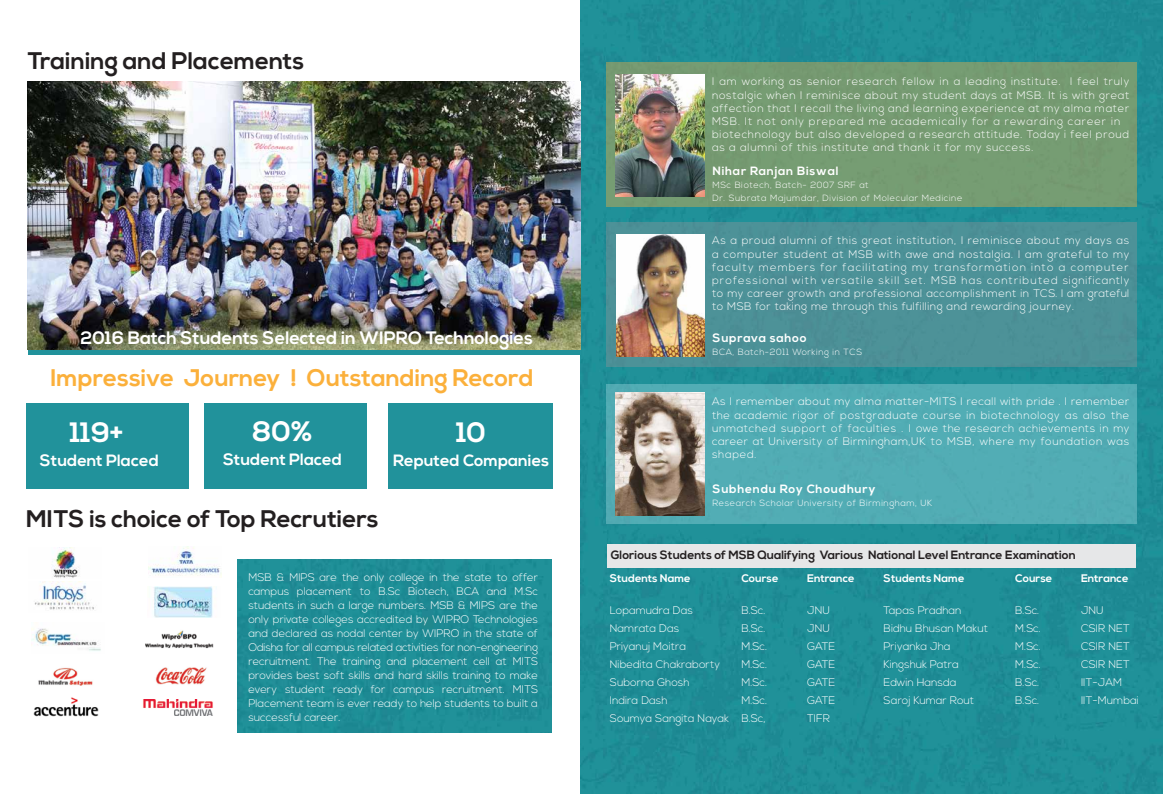
<style>
.page{position:relative;width:1163px;height:794px;background:#fff}
.page>*{position:absolute;margin:0;border:0;box-sizing:border-box;transform-origin:0 0}
.t1{font:700 28px "Nexa";color:#fff}
.t2{font:700 24px "Nexa";color:#231f20}
.t3{font:700 24px "Nexa";color:#fbb03b}
.t4{font:700 18px "Nexa";color:#fff}
.t5{font:700 16.3px "Nexa";color:#fff}
.t6{font:700 12px "Nexa";color:#231f20}
.t7{font:700 12px "Nexa";letter-spacing:.06em;color:#fff}
.t8{font:300 11px/14px "Nexa";letter-spacing:.04em;color:#fff;text-align:justify}
.t9{font:300 11px/13.2px "Nexa";letter-spacing:.06em;color:#fff}
.t10{font:300 11px "Nexa";color:#fff}
.t11{font:700 11px "Nexa";color:#fff}
.t12{font:300 9px/12.8px "Nexa";letter-spacing:.06em;color:#fff}
</style>
<div class="page">
<img style="left:33px;top:697px;width:66px;height:20px">
<div style="left:238px;top:559px;width:313px;height:173px;background:#1f8d96"></div>
<div style="left:580px;top:0;width:582px;height:794px;background:#1f8f97"></div>
<img style="left:28px;top:81px;width:552px;height:268px">
<div style="left:607px;top:544px;width:528px;height:23px;background:#e6e7e8"></div>
<img style="left:149px;top:546px;width:73px;height:31px">
<img style="left:52px;top:548px;width:28px;height:30px">
<img style="left:155px;top:667px;width:52px;height:18px">
<img style="left:32px;top:628px;width:69px;height:23px">
<img style="left:34px;top:581px;width:60px;height:29px">
<img style="left:38px;top:667px;width:55px;height:19px">
<img style="left:154px;top:586px;width:59px;height:31px">
<img style="left:145px;top:630px;width:69px;height:19px">
<div style="left:26px;top:403px;width:162px;height:86px;background:#21929b"></div>
<div style="left:205px;top:403px;width:162px;height:86px;background:#21929b"></div>
<div style="left:388px;top:403px;width:164px;height:86px;background:#21929b"></div>
<div style="left:606px;top:62px;width:530px;height:145px;background:#769c73"></div>
<div style="left:606px;top:222px;width:530px;height:145px;background:#4d9198"></div>
<div style="left:606px;top:384px;width:530px;height:140px;background:#52adb5"></div>
<img style="left:616px;top:234px;width:88px;height:122px">
<img style="left:615px;top:393px;width:89px;height:122px">
<img style="left:615px;top:74px;width:89px;height:122px">
<img style="left:143px;top:700px;width:70px;height:16px">
<h2 class="t2" style="left:28px;top:47px;width:278px">Training and Placements</h2>
<h3 class="t4" style="left:81px;top:327px;width:453px">2016 Batch Students Selected in WIPRO Technologies</h3>
<h2 class="t3" style="left:50px;top:364px;width:484px">Impressive Journey ! Outstanding Record</h2>
<h1 class="t1" style="left:70px;top:416px;width:55px">119+</h1>
<h3 class="t5" style="left:40px;top:450px;width:120px">Student Placed</h3>
<h1 class="t1" style="left:252px;top:415px;width:62px">80%</h1>
<h3 class="t5" style="left:223px;top:449px;width:120px">Student Placed</h3>
<h1 class="t1" style="left:456px;top:416px;width:31px">10</h1>
<h3 class="t5" style="left:393px;top:450px;width:157px">Reputed Companies</h3>
<h2 class="t2" style="left:26px;top:505px;width:354px">MITS is choice of Top Recrutiers</h2>
<p class="t9" style="left:712px;top:75px;width:419px">I am working as senior research fellow in a leading institute. I feel truly nostalgic when I reminisce about my student days at MSB. It is with great affection that I recall the living and learning experience at my alma mater MSB. It not only prepared me academically for a rewarding career in biotechnology but also developed a research attitude. Today i feel proud as a alumni of this institute and thank it for my success.</p>
<p class="t7" style="left:712px;top:164px;width:128px">Nihar Ranjan Biswal</p>
<p class="t12" style="left:712px;top:179px;width:251px">MSc Biotech, Batch- 2007 SRF at<br>Dr. Subrata Majumdar, Division of Molecular Medicine</p>
<p class="t8" style="left:712px;top:234px;width:419px;line-height:13.2px">As a proud alumni of this great institution, I reminisce about my days as a computer student at MSB with awe and nostalgia. I am grateful to my faculty members for facilitating my transformation into a computer professional with versatile skill set. MSB has contributed significantly to my career growth and professional accomplishment in TCS. I am grateful to MSB for taking me through this fulfilling and rewarding journey.</p>
<p class="t7" style="left:712px;top:331px;width:96px">Suprava sahoo</p>
<p class="t12" style="left:712px;top:346px;width:151px">BCA, Batch-2011 Working in TCS</p>
<p class="t8" style="left:712px;top:395px;width:419px;line-height:13.2px">As I remember about my alma matter-MITS I recall with pride . I remember the academic rigor of postgraduate course in biotechnology as also the unmatched support of faculties . I owe the research achievements in my career at University of Birmingham,UK to MSB, where my foundation was shaped.</p>
<p class="t7" style="left:712px;top:482px;width:164px">Subhendu Roy Choudhury</p>
<p class="t12" style="left:712px;top:497px;width:221px">Research Scholar University of Birmingham, UK</p>
<p class="t6" style="left:610px;top:547px;width:466px">Glorious Students of MSB Qualifying Various National Level Entrance Examination</p>
<p class="t8" style="left:248px;top:570px;width:291px">MSB &amp; MIPS are the only college in the state to offer campus placement to B.Sc Biotech, BCA and M.Sc students in such a large numbers. MSB &amp; MIPS are the only private colleges accredited by WIPRO Technologies and declared as nodal center by WIPRO in the state of Odisha for all campus related activities for non-engineering recruitment. The training and placement cell at MITS provides best soft skills and hard skills training to make every student ready for campus recruitment. MITS Placement team is ever ready to help students to built a successful career.</p>
<p class="t11" style="left:609px;top:572px;width:82px">Students Name</p>
<p class="t11" style="left:741px;top:572px;width:38px">Course</p>
<p class="t11" style="left:807px;top:572px;width:49px">Entrance</p>
<p class="t10" style="left:609px;top:604px;width:85px">Lopamudra Das</p>
<p class="t8" style="left:741px;top:604px;width:26px">B.Sc.</p>
<p class="t8" style="left:807px;top:604px;width:24px">JNU</p>
<p class="t10" style="left:609px;top:622px;width:71px">Namrata Das</p>
<p class="t8" style="left:741px;top:622px;width:26px">B.Sc.</p>
<p class="t8" style="left:807px;top:622px;width:24px">JNU</p>
<p class="t10" style="left:609px;top:640px;width:78px">Priyanuj Moitra</p>
<p class="t8" style="left:741px;top:640px;width:27px">M.Sc.</p>
<p class="t8" style="left:807px;top:640px;width:30px">GATE</p>
<p class="t10" style="left:609px;top:658px;width:112px">Nibedita Chakraborty</p>
<p class="t8" style="left:741px;top:658px;width:27px">M.Sc.</p>
<p class="t8" style="left:807px;top:658px;width:30px">GATE</p>
<p class="t10" style="left:609px;top:676px;width:81px">Suborna Ghosh</p>
<p class="t8" style="left:741px;top:676px;width:27px">M.Sc.</p>
<p class="t8" style="left:807px;top:676px;width:30px">GATE</p>
<p class="t10" style="left:609px;top:694px;width:59px">Indira Dash</p>
<p class="t8" style="left:741px;top:694px;width:27px">M.Sc.</p>
<p class="t8" style="left:807px;top:694px;width:30px">GATE</p>
<p class="t10" style="left:609px;top:712px;width:157px">Soumya Sangita Nayak B.Sc,</p>
<p class="t8" style="left:807px;top:712px;width:24px">TIFR</p>
<p class="t11" style="left:883px;top:572px;width:82px">Students Name</p>
<p class="t11" style="left:1015px;top:572px;width:38px">Course</p>
<p class="t11" style="left:1080px;top:572px;width:49px">Entrance</p>
<p class="t10" style="left:883px;top:604px;width:79px">Tapas Pradhan</p>
<p class="t8" style="left:1015px;top:604px;width:26px">B.Sc.</p>
<p class="t8" style="left:1080px;top:604px;width:24px">JNU</p>
<p class="t10" style="left:883px;top:622px;width:106px">Bidhu Bhusan Makut</p>
<p class="t8" style="left:1015px;top:622px;width:27px">M.Sc.</p>
<p class="t8" style="left:1080px;top:622px;width:50px">CSIR NET</p>
<p class="t10" style="left:883px;top:640px;width:68px">Priyanka Jha</p>
<p class="t8" style="left:1015px;top:640px;width:27px">M.Sc.</p>
<p class="t8" style="left:1080px;top:640px;width:50px">CSIR NET</p>
<p class="t10" style="left:883px;top:658px;width:77px">Kingshuk Patra</p>
<p class="t8" style="left:1015px;top:658px;width:27px">M.Sc.</p>
<p class="t8" style="left:1080px;top:658px;width:50px">CSIR NET</p>
<p class="t10" style="left:883px;top:676px;width:74px">Edwin Hansda</p>
<p class="t8" style="left:1015px;top:676px;width:26px">B.Sc.</p>
<p class="t8" style="left:1080px;top:676px;width:42px">IIT-JAM</p>
<p class="t10" style="left:883px;top:694px;width:92px">Saroj Kumar Rout</p>
<p class="t8" style="left:1015px;top:694px;width:26px">B.Sc.</p>
<p class="t10" style="left:1080px;top:694px;width:59px">IIT-Mumbai</p>
</div>
